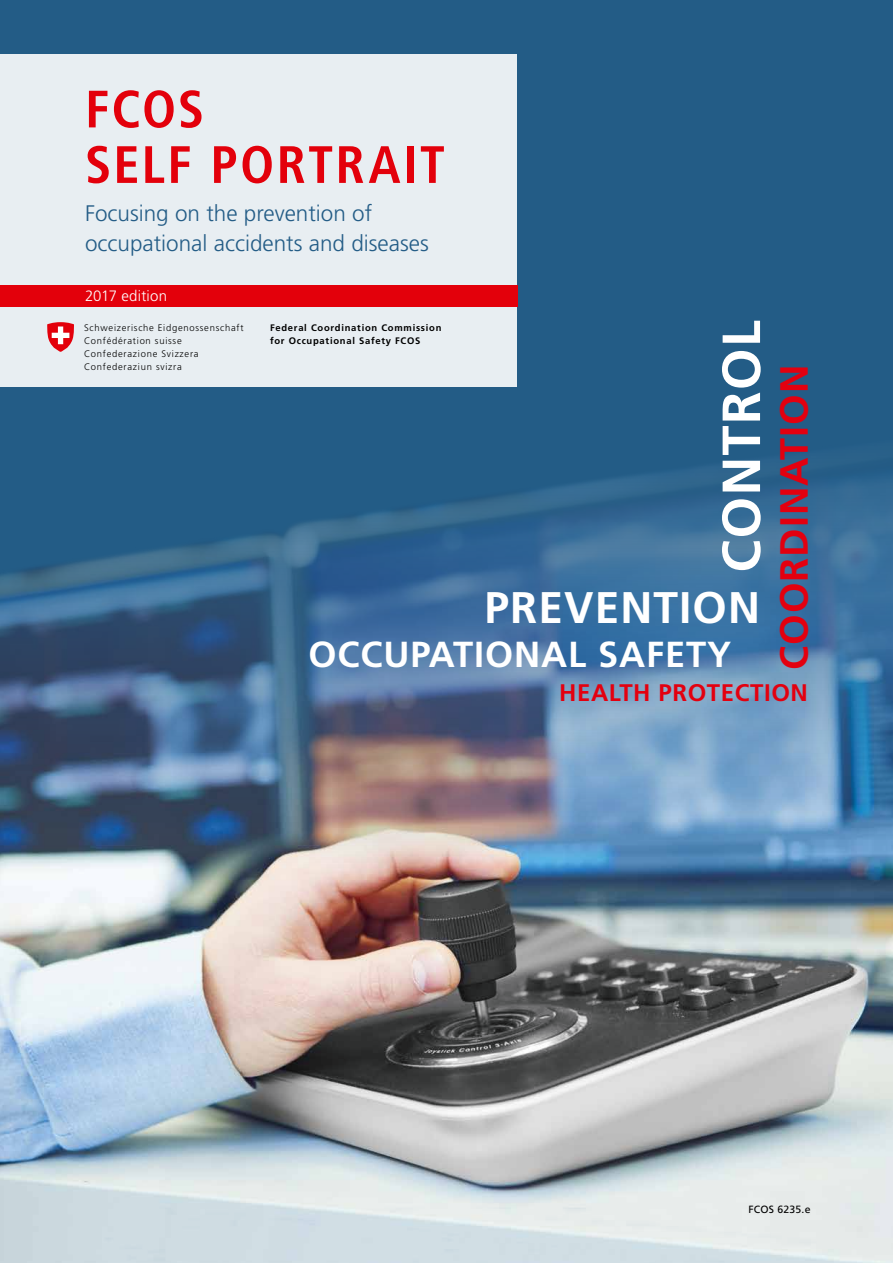
<style>
.page{position:relative;width:893px;height:1263px;background:#235c86}
.page>*{position:absolute;margin:0;border:0;box-sizing:border-box;transform-origin:0 0}
.t1{font:700 53.55px "Frutiger LT Std";letter-spacing:.025em;color:#fff}
.t2{font:700 condensed 52.5px/55.5px "Frutiger LT Std";letter-spacing:.04em;color:#e3000b}
.t3{font:700 44.25px "Frutiger LT Std";letter-spacing:.025em;color:#fff}
.t4{font:700 39.3px "Frutiger LT Std";letter-spacing:.025em;color:#e3000f}
.t5{font:700 36.15px "Frutiger LT Std";letter-spacing:.025em;color:#fff}
.t6{font:700 24px "Frutiger LT Std";letter-spacing:.025em;color:#e3000f}
.t7{font:300 22.5px/30px "Frutiger LT Std";color:#235c86}
.t8{font:300 15px "Frutiger LT Std";letter-spacing:.015em;color:#fff}
.t9{font:10.5px "Frutiger LT Std";letter-spacing:.02em;color:#000}
.t10{font:300 9.45px/13px "Frutiger";letter-spacing:.08em;color:#000}
.t11{font:700 9.45px/13px "Frutiger";letter-spacing:.08em;color:#000}
</style>
<div class="page">
<div style="left:0;top:306px;width:517px;height:81px;background:#e8eef2"></div>
<div style="left:0;top:54px;width:517px;height:231px;background:#e8eef2"></div>
<div style="left:0;top:285px;width:517px;height:21px;background:#e3000b"></div>
<img style="left:0;top:466px;width:893px;height:797px">
<svg style="left:47px;top:322px;width:27px;height:30px"></svg>
<h2 class="t2" style="left:85px;top:82px;width:361px">FCOS<br>SELF PORTRAIT</h2>
<h3 class="t7" style="left:85px;top:199px;width:345px">Focusing on the prevention of occupational accidents and diseases</h3>
<h3 class="t8" style="left:85px;top:288px;width:83px">2017 edition</h3>
<p class="t10" style="left:84px;top:322px;width:161px">Schweizerische Eidgenossenschaft<br>Confédération suisse<br>Confederazione Svizzera<br>Confederaziun svizra</p>
<p class="t11" style="left:270px;top:321px;width:173px">Federal Coordination Commission for Occupational Safety FCOS</p>
<h1 class="t1" style="left:710px;top:573px;width:254px;rotate:-90deg">CONTROL</h1>
<h3 class="t3" style="left:485px;top:581px;width:277px">PREVENTION</h3>
<h3 class="t5" style="left:308px;top:633px;width:424px">OCCUPATIONAL SAFETY</h3>
<h3 class="t4" style="left:771px;top:670px;width:307px;rotate:-90deg">COORDINATION</h3>
<h3 class="t6" style="left:559px;top:679px;width:250px">HEALTH PROTECTION</h3>
<p class="t9" style="left:748px;top:1203px;width:64px">FCOS 6235.e</p>
</div>
